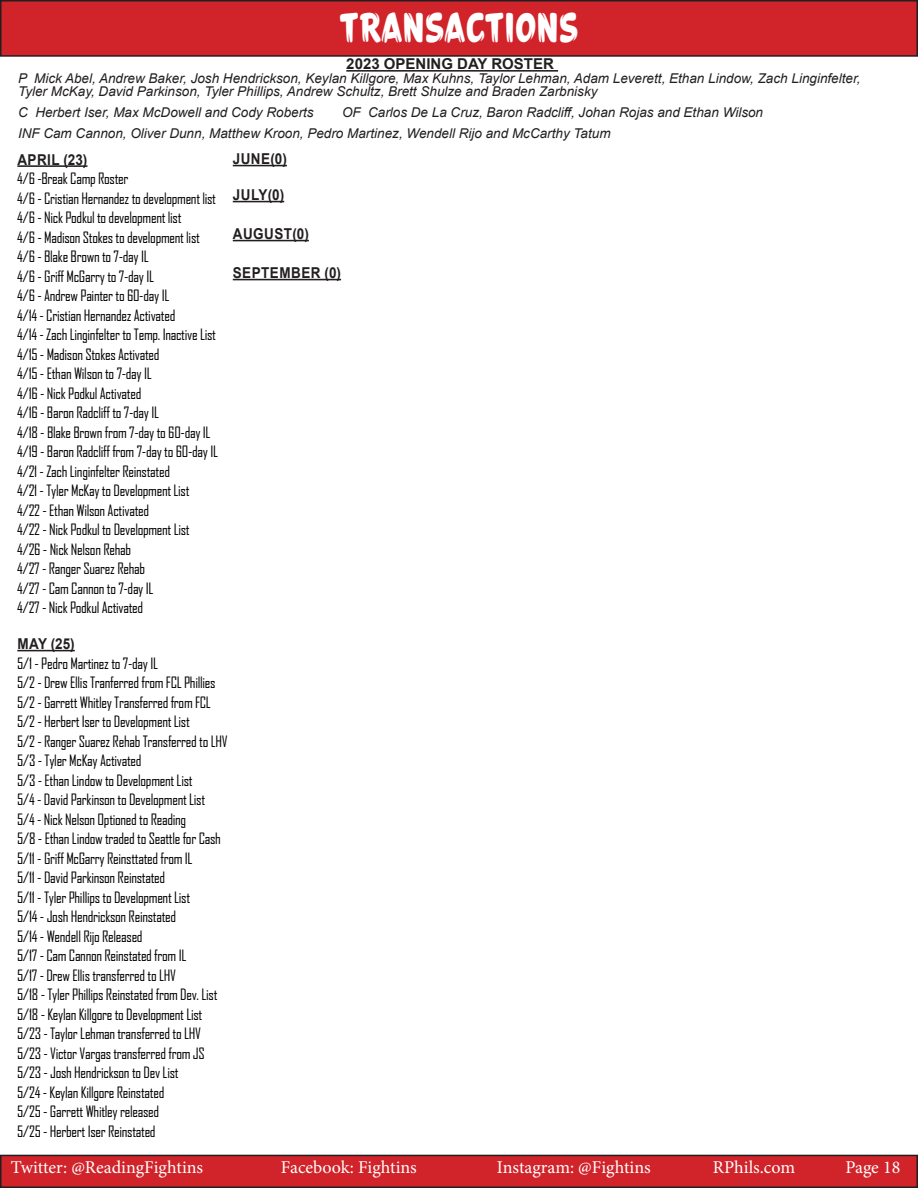
<style>
.page{position:relative;width:918px;height:1188px;background:#fff}
.page>*{position:absolute;margin:0;border:0;box-sizing:border-box;transform-origin:0 0}
.t1{font:700 36px "Reading";color:#fff}
.t2{font:18px "Minion Pro";color:#fff}
.t3{font:15px "Agency FB";letter-spacing:-.02em;color:#000}
.t4{font:700 15px "Arial";letter-spacing:.035em;color:#231f20;scale:.9 1}
.t5{font:700 15px "Arial";color:#231f20}
.t6{font:italic 13.5px/13.5px "Arial";color:#231f20}
</style>
<div class="page">
<div style="left:1px;top:1px;width:916px;height:55px;background:#d1232a"></div>
<div style="left:0;top:0;width:918px;height:57px;border:2px solid #231f20"></div>
<hr style="left:17px;top:165px;width:70px;height:2px;background:#231f20">
<hr style="left:17px;top:650px;width:58px;height:1px;background:#231f20">
<hr style="left:346px;top:70px;width:212px;height:2px;background:#231f20">
<hr style="left:233px;top:165px;width:54px;height:1px;background:#231f20">
<hr style="left:233px;top:201px;width:51px;height:1px;background:#231f20">
<hr style="left:233px;top:240px;width:76px;height:1px;background:#231f20">
<hr style="left:233px;top:279px;width:108px;height:1px;background:#231f20">
<div style="left:1px;top:1155px;width:916px;height:32px;background:#d1232a"></div>
<div style="left:0;top:1155px;width:918px;height:33px;border:2px solid #231f20"></div>
<p class="t1" style="left:340px;top:7px;width:240px">TRANSACTIONS</p>
<p class="t5" style="left:346px;top:53px;width:209px">2023 OPENING DAY ROSTER</p>
<p class="t6" style="left:18px;top:71px;width:844px">P Mick Abel, Andrew Baker, Josh Hendrickson, Keylan Killgore, Max Kuhns, Taylor Lehman, Adam Leverett, Ethan Lindow, Zach Linginfelter,<br>Tyler McKay, David Parkinson, Tyler Phillips, Andrew Schultz, Brett Shulze and Braden Zarbnisky</p>
<p class="t6" style="left:18px;top:106px;width:297px">C Herbert Iser, Max McDowell and Cody Roberts</p>
<p class="t6" style="left:342px;top:106px;width:422px">OF Carlos De La Cruz, Baron Radcliff, Johan Rojas and Ethan Wilson</p>
<p class="t6" style="left:18px;top:127px;width:594px">INF Cam Cannon, Oliver Dunn, Matthew Kroon, Pedro Martinez, Wendell Rijo and McCarthy Tatum</p>
<p class="t4" style="left:233px;top:148px;width:62px">JUNE(0)</p>
<p class="t4" style="left:233px;top:184px;width:59px">JULY(0)</p>
<p class="t4" style="left:233px;top:223px;width:86px">AUGUST(0)</p>
<p class="t4" style="left:233px;top:262px;width:122px">SEPTEMBER (0)</p>
<p class="t4" style="left:17px;top:149px;width:79px">APRIL (23)</p>
<p class="t3" style="left:17px;top:169px;width:113px">4/6 -Break Camp Roster</p>
<p class="t3" style="left:17px;top:189px;width:201px">4/6 - Cristian Hernandez to development list</p>
<p class="t3" style="left:17px;top:208px;width:166px">4/6 - Nick Podkul to development list</p>
<p class="t3" style="left:17px;top:228px;width:184px">4/6 - Madison Stokes to development list</p>
<p class="t3" style="left:17px;top:247px;width:133px">4/6 - Blake Brown to 7-day IL</p>
<p class="t3" style="left:17px;top:267px;width:139px">4/6 - Griff McGarry to 7-day IL</p>
<p class="t3" style="left:17px;top:286px;width:154px">4/6 - Andrew Painter to 60-day IL</p>
<p class="t3" style="left:17px;top:306px;width:160px">4/14 - Cristian Hernandez Activated</p>
<p class="t3" style="left:17px;top:325px;width:200px">4/14 - Zach Linginfelter to Temp. Inactive List</p>
<p class="t3" style="left:17px;top:345px;width:144px">4/15 - Madison Stokes Activated</p>
<p class="t3" style="left:17px;top:364px;width:136px">4/15 - Ethan Wilson to 7-day IL</p>
<p class="t3" style="left:17px;top:384px;width:126px">4/16 - Nick Podkul Activated</p>
<p class="t3" style="left:17px;top:403px;width:144px">4/16 - Baron Radcliff to 7-day IL</p>
<p class="t3" style="left:17px;top:423px;width:195px">4/18 - Blake Brown from 7-day to 60-day IL</p>
<p class="t3" style="left:17px;top:442px;width:203px">4/19 - Baron Radcliff from 7-day to 60-day IL</p>
<p class="t3" style="left:17px;top:462px;width:154px">4/21 - Zach Linginfelter Reinstated</p>
<p class="t3" style="left:17px;top:481px;width:174px">4/21 - Tyler McKay to Development List</p>
<p class="t3" style="left:17px;top:501px;width:134px">4/22 - Ethan Wilson Activated</p>
<p class="t3" style="left:17px;top:520px;width:174px">4/22 - Nick Podkul to Development List</p>
<p class="t3" style="left:17px;top:540px;width:116px">4/26 - Nick Nelson Rehab</p>
<p class="t3" style="left:17px;top:559px;width:130px">4/27 - Ranger Suarez Rehab</p>
<p class="t3" style="left:17px;top:579px;width:138px">4/27 - Cam Cannon to 7-day IL</p>
<p class="t3" style="left:17px;top:598px;width:128px">4/27 - Nick Podkul Activated</p>
<p class="t4" style="left:17px;top:633px;width:65px">MAY (25)</p>
<p class="t3" style="left:17px;top:654px;width:143px">5/1 - Pedro Martinez to 7-day IL</p>
<p class="t3" style="left:17px;top:673px;width:200px">5/2 - Drew Ellis Tranferred from FCL Phillies</p>
<p class="t3" style="left:17px;top:693px;width:195px">5/2 - Garrett Whitley Transferred from FCL</p>
<p class="t3" style="left:17px;top:712px;width:174px">5/2 - Herbert Iser to Development List</p>
<p class="t3" style="left:17px;top:732px;width:212px">5/2 - Ranger Suarez Rehab Transferred to LHV</p>
<p class="t3" style="left:17px;top:751px;width:126px">5/3 - Tyler McKay Activated</p>
<p class="t3" style="left:17px;top:771px;width:177px">5/3 - Ethan Lindow to Development List</p>
<p class="t3" style="left:17px;top:790px;width:190px">5/4 - David Parkinson to Development List</p>
<p class="t3" style="left:17px;top:810px;width:171px">5/4 - Nick Nelson Optioned to Reading</p>
<p class="t3" style="left:17px;top:829px;width:205px">5/8 - Ethan Lindow traded to Seattle for Cash</p>
<p class="t3" style="left:17px;top:849px;width:177px">5/11 - Griff McGarry Reinsttated from IL</p>
<p class="t3" style="left:17px;top:868px;width:150px">5/11 - David Parkinson Reinstated</p>
<p class="t3" style="left:17px;top:888px;width:175px">5/11 - Tyler Phillips to Development List</p>
<p class="t3" style="left:17px;top:907px;width:161px">5/14 - Josh Hendrickson Reinstated</p>
<p class="t3" style="left:17px;top:927px;width:127px">5/14 - Wendell Rijo Released</p>
<p class="t3" style="left:17px;top:946px;width:171px">5/17 - Cam Cannon Reinstated from IL</p>
<p class="t3" style="left:17px;top:966px;width:160px">5/17 - Drew Ellis transferred to LHV</p>
<p class="t3" style="left:17px;top:985px;width:202px">5/18 - Tyler Phillips Reinstated from Dev. List</p>
<p class="t3" style="left:17px;top:1005px;width:187px">5/18 - Keylan Killgore to Development List</p>
<p class="t3" style="left:17px;top:1024px;width:185px">5/23 - Taylor Lehman transferred to LHV</p>
<p class="t3" style="left:17px;top:1044px;width:189px">5/23 - Victor Vargas transferred from JS</p>
<p class="t3" style="left:17px;top:1063px;width:163px">5/23 - Josh Hendrickson to Dev List</p>
<p class="t3" style="left:17px;top:1083px;width:149px">5/24 - Keylan Killgore Reinstated</p>
<p class="t3" style="left:17px;top:1102px;width:143px">5/25 - Garrett Whitley released</p>
<p class="t3" style="left:17px;top:1122px;width:140px">5/25 - Herbert Iser Reinstated</p>
<p class="t2" style="left:11px;top:1156px;width:194px">Twitter: @ReadingFightins</p>
<p class="t2" style="left:281px;top:1156px;width:137px">Facebook: Fightins</p>
<p class="t2" style="left:497px;top:1156px;width:155px">Instagram: @Fightins</p>
<p class="t2" style="left:713px;top:1156px;width:84px">RPhils.com</p>
<p class="t2" style="left:845px;top:1156px;width:56px">Page 18</p>
</div>
